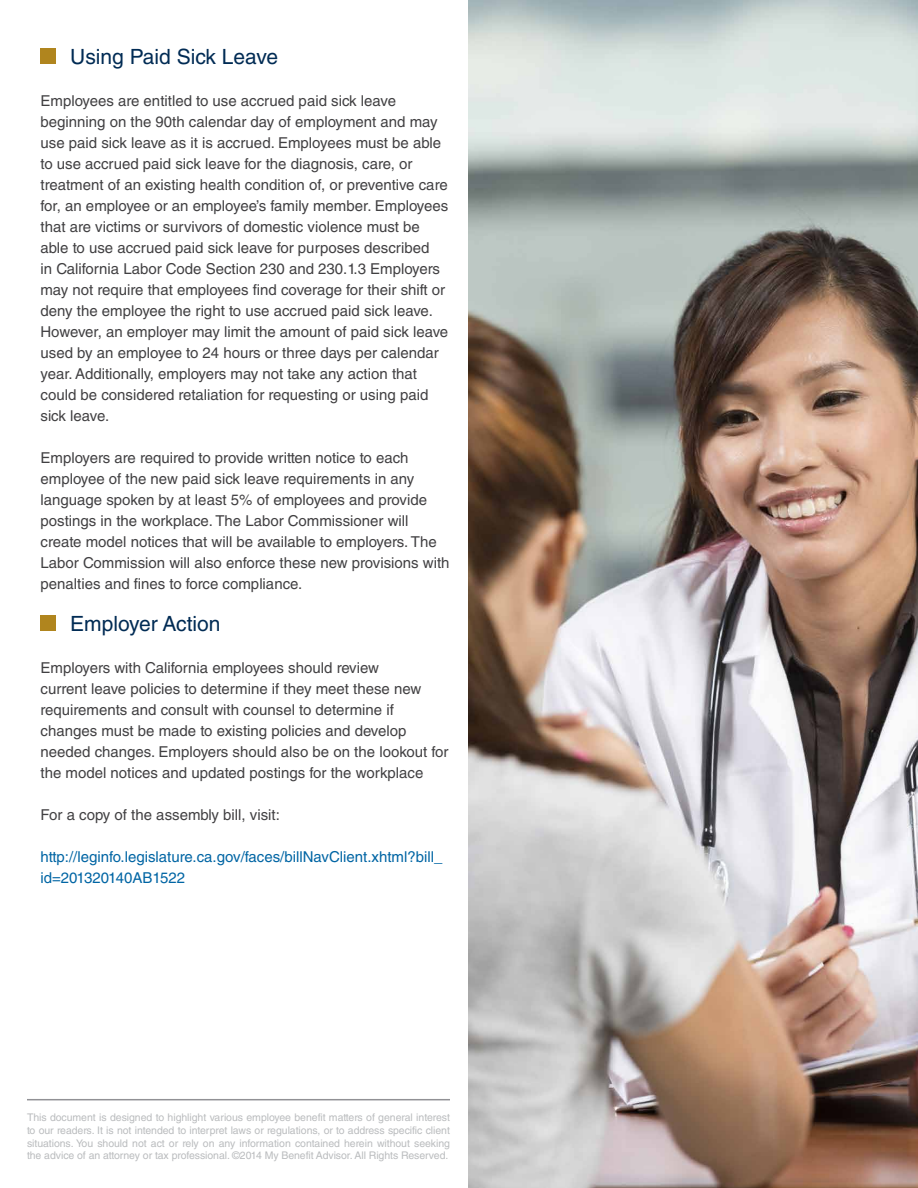
<style>
.page{position:relative;width:918px;height:1188px;background:#fff}
.page>*{position:absolute;margin:0;border:0;box-sizing:border-box;transform-origin:0 0}
.t1{font:21px "Helvetica LT Std";color:#002b54}
.t2{font:15px/21px "Helvetica LT Std";color:#414042}
.t3{font:15px/21px "Helvetica LT Std";color:#0065a4}
.t4{font:10.5px/12.6px "Helvetica LT Std";letter-spacing:-.005em;color:#babcbe;text-align:justify}
</style>
<div class="page">
<hr style="left:27px;top:1099px;width:423px;height:1px;background:#919195">
<img style="left:468px;top:0;width:450px;height:1188px">
<div style="left:40px;top:48px;width:16px;height:16px;background:#b0851e"></div>
<div style="left:40px;top:615px;width:16px;height:16px;background:#b0851e"></div>
<h1 class="t1" style="left:70px;top:44px;width:209px">Using Paid Sick Leave</h1>
<p class="t2" style="left:40px;top:90px;width:409px">Employees are entitled to use accrued paid sick leave beginning on the 90th calendar day of employment and may use paid sick leave as it is accrued. Employees must be able to use accrued paid sick leave for the diagnosis, care, or treatment of an existing health condition of, or preventive care for, an employee or an employee’s family member. Employees that are victims or survivors of domestic violence must be able to use accrued paid sick leave for purposes described<br>in California Labor Code Section 230 and 230.1.3 Employers may not require that employees find coverage for their shift or deny the employee the right to use accrued paid sick leave.<br>However, an employer may limit the amount of paid sick leave used by an employee to 24 hours or three days per calendar year. Additionally, employers may not take any action that could be considered retaliation for requesting or using paid sick leave.</p>
<p class="t2" style="left:40px;top:447px;width:411px">Employers are required to provide written notice to each employee of the new paid sick leave requirements in any language spoken by at least 5% of employees and provide postings in the workplace. The Labor Commissioner will create model notices that will be available to employers. The Labor Commission will also enforce these new provisions with penalties and fines to force compliance.</p>
<h1 class="t1" style="left:70px;top:611px;width:152px">Employer Action</h1>
<p class="t2" style="left:40px;top:657px;width:410px">Employers with California employees should review<br>current leave policies to determine if they meet these new requirements and consult with counsel to determine if changes must be made to existing policies and develop needed changes. Employers should also be on the lookout for the model notices and updated postings for the workplace</p>
<p class="t2" style="left:40px;top:804px;width:241px">For a copy of the assembly bill, visit:</p>
<p class="t3" style="left:40px;top:846px;width:403px">http://leginfo.legislature.ca.gov/faces/billNavClient.xhtml?bill_ id=201320140AB1522</p>
<p class="t4" style="left:27px;top:1111px;width:425px">This document is designed to highlight various employee benefit matters of general interest to our readers. It is not intended to interpret laws or regulations, or to address specific client situations. You should not act or rely on any information contained herein without seeking the advice of an attorney or tax professional. ©2014 My Benefit Advisor. All Rights Reserved.</p>
</div>
